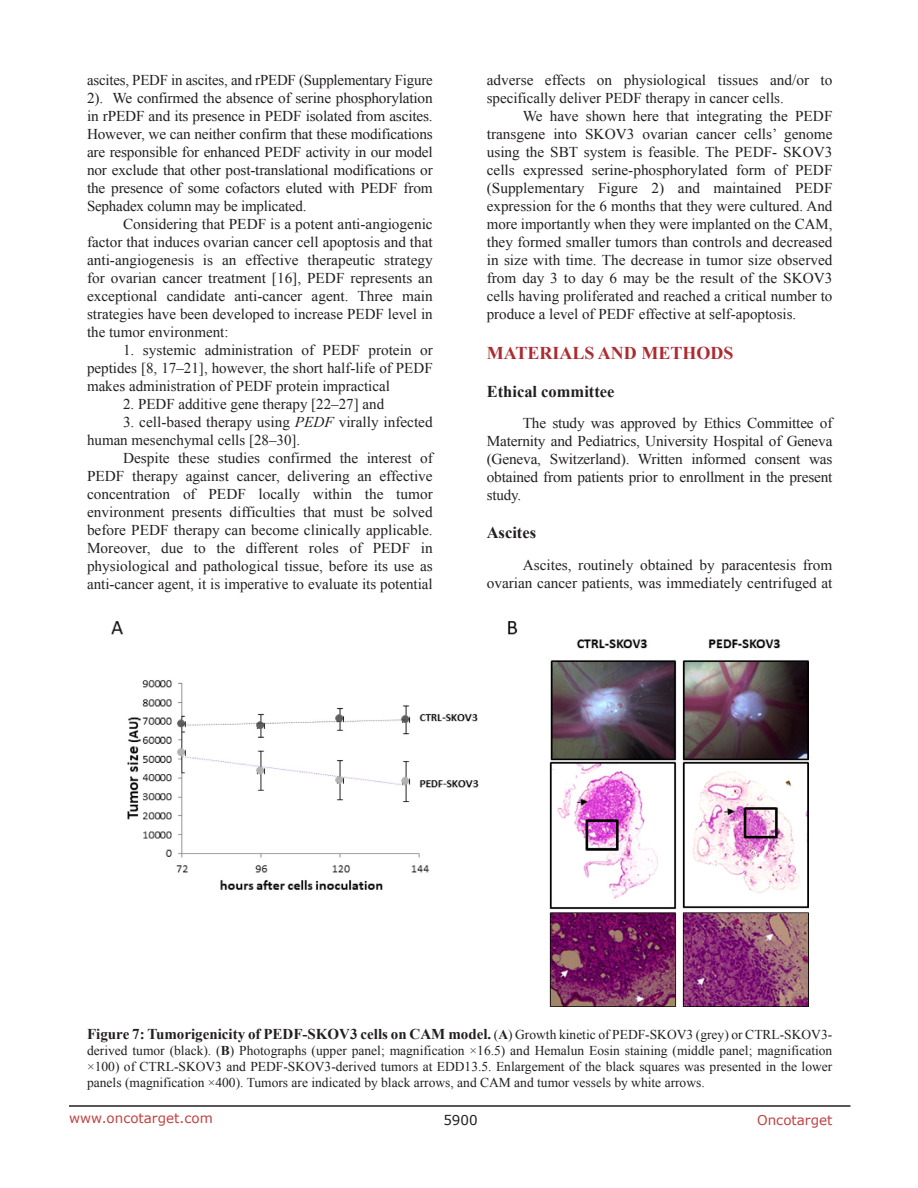
<style>
.page{position:relative;width:918px;height:1188px;background:#fff}
.page>*{position:absolute;margin:0;border:0;box-sizing:border-box;transform-origin:0 0}
.Heading{font:700 18px "Times New Roman";color:#ac2b31}
.SubHeading{font:700 16.5px "Times New Roman";color:#231f20}
.BodyText{font:15px/18px "Times New Roman";color:#231f20;text-align:justify}
.Figuretrx{font:700 15px "Times New Roman";color:#231f20}
.Figuretrx-2{font:13.5px/16.2px "Times New Roman";color:#231f20;text-align:justify}
.t1{font:13.5px "Verdana";color:#c24141}
.t2{font:13.5px "Verdana";color:#231f20}
.s1{font-style:italic}
.s2{font-weight:400;font-size:13.5px}
.s3{font-size:13.5px}
.s4{font-weight:700}
</style>
<div class="page">
<hr style="left:69px;top:1105px;width:781px;height:2px;background:#231f20">
<img style="left:111px;top:621px;width:697px;height:386px">
<p class="BodyText" style="left:87px;top:71px;width:347px">ascites, PEDF in ascites, and rPEDF (Supplementary Figure 2). We confirmed the absence of serine phosphorylation in rPEDF and its presence in PEDF isolated from ascites.<br>However, we can neither confirm that these modifications are responsible for enhanced PEDF activity in our model nor exclude that other post-translational modifications or the presence of some cofactors eluted with PEDF from Sephadex column may be implicated.</p>
<p class="BodyText" style="left:87px;top:215px;width:347px;text-indent:36px">Considering that PEDF is a potent anti-angiogenic factor that induces ovarian cancer cell apoptosis and that anti-angiogenesis is an effective therapeutic strategy for ovarian cancer treatment [16], PEDF represents an exceptional candidate anti-cancer agent. Three main strategies have been developed to increase PEDF level in the tumor environment:</p>
<p class="BodyText" style="left:87px;top:341px;width:347px;text-indent:36px">1. systemic administration of PEDF protein or peptides [8, 17–21], however, the short half-life of PEDF makes administration of PEDF protein impractical</p>
<p class="BodyText" style="left:123px;top:395px;width:263px">2. PEDF additive gene therapy [22–27] and</p>
<p class="BodyText" style="left:87px;top:413px;width:347px;text-indent:36px">3. cell-based therapy using <span class="s1">PEDF</span> virally infected human mesenchymal cells [28–30].</p>
<p class="BodyText" style="left:87px;top:449px;width:347px;text-indent:36px">Despite these studies confirmed the interest of PEDF therapy against cancer, delivering an effective concentration of PEDF locally within the tumor environment presents difficulties that must be solved before PEDF therapy can become clinically applicable.<br>Moreover, due to the different roles of PEDF in physiological and pathological tissue, before its use as anti-cancer agent, it is imperative to evaluate its potential</p>
<p class="BodyText" style="left:487px;top:71px;width:347px">adverse effects on physiological tissues and/or to specifically deliver PEDF therapy in cancer cells.</p>
<p class="BodyText" style="left:487px;top:107px;width:347px;text-indent:36px">We have shown here that integrating the PEDF transgene into SKOV3 ovarian cancer cells’ genome using the SBT system is feasible. The PEDF- SKOV3 cells expressed serine-phosphorylated form of PEDF (Supplementary Figure 2) and maintained PEDF expression for the 6 months that they were cultured. And more importantly when they were implanted on the CAM, they formed smaller tumors than controls and decreased in size with time. The decrease in tumor size observed from day 3 to day 6 may be the result of the SKOV3 cells having proliferated and reached a critical number to produce a level of PEDF effective at self-apoptosis.</p>
<p class="Heading" style="left:487px;top:341px;width:248px">MATERIALS AND METHODS</p>
<p class="SubHeading" style="left:487px;top:380px;width:129px">Ethical committee</p>
<p class="BodyText" style="left:487px;top:414px;width:347px;text-indent:36px">The study was approved by Ethics Committee of Maternity and Pediatrics, University Hospital of Geneva (Geneva, Switzerland). Written informed consent was obtained from patients prior to enrollment in the present study.</p>
<p class="SubHeading" style="left:487px;top:521px;width:51px">Ascites</p>
<p class="BodyText" style="left:487px;top:555px;width:347px;text-align:right">Ascites, routinely obtained by paracentesis from ovarian cancer patients, was immediately centrifuged at</p>
<p class="Figuretrx" style="left:87px;top:1023px;width:747px">Figure 7: Tumorigenicity of PEDF-SKOV3 cells on CAM model. <span class="s2">(</span><span class="s3">A</span><span class="s2">) Growth kinetic of PEDF-SKOV3 (grey) or CTRL-SKOV3-</span></p>
<p class="Figuretrx-2" style="left:87px;top:1042px;width:747px">derived tumor (black). (<span class="s4">B</span>) Photographs (upper panel; magnification ×16.5) and Hemalun Eosin staining (middle panel; magnification ×100) of CTRL-SKOV3 and PEDF-SKOV3-derived tumors at EDD13.5. Enlargement of the black squares was presented in the lower panels (magnification ×400). Tumors are indicated by black arrows, and CAM and tumor vessels by white arrows.</p>
<p class="t1" style="left:69px;top:1109px;width:145px">www.oncotarget.com</p>
<p class="t2" style="left:443px;top:1111px;width:36px">5900</p>
<p class="t1" style="left:757px;top:1111px;width:77px">Oncotarget</p>
</div>
